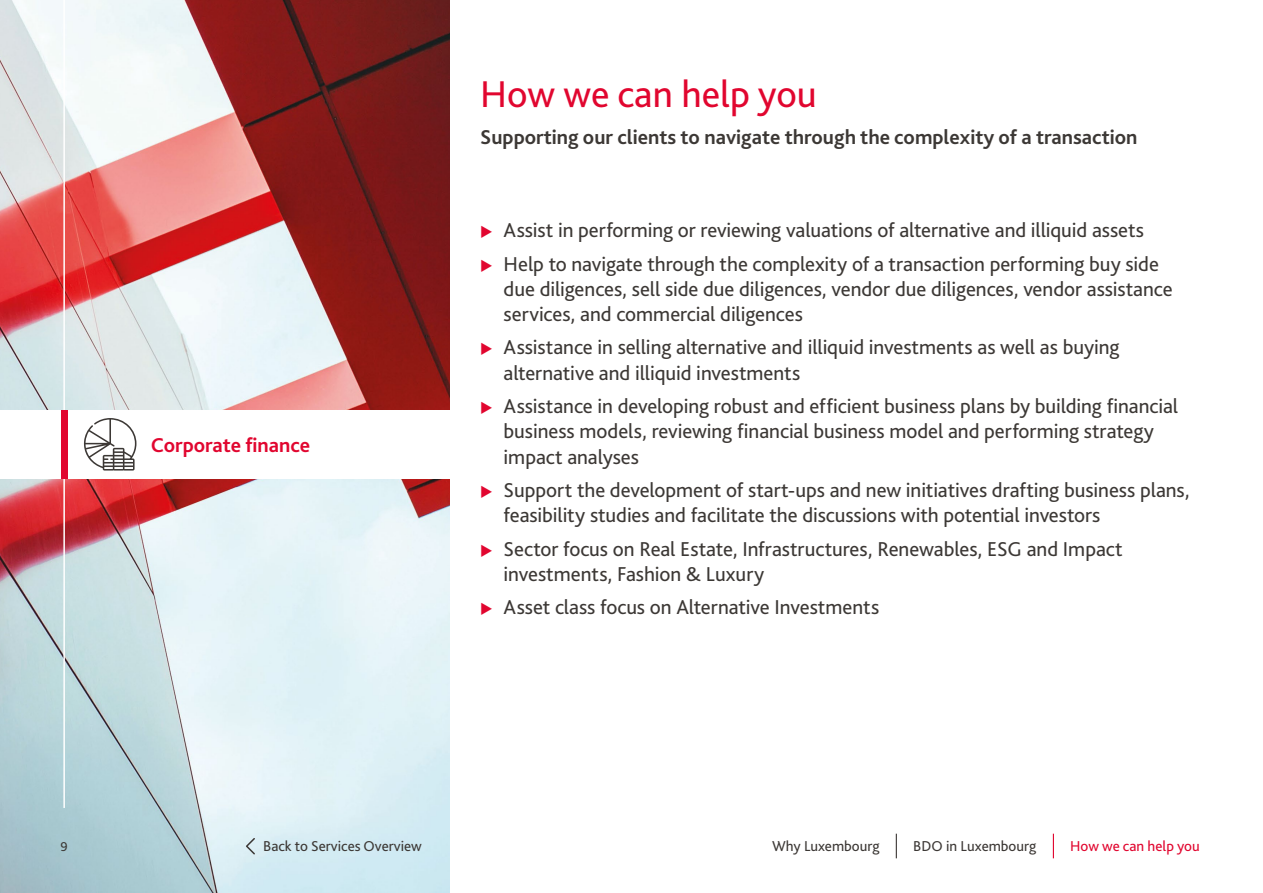
<style>
.page{position:relative;width:1263px;height:893px;background:#fff}
.page>*{position:absolute;margin:0;border:0;box-sizing:border-box;transform-origin:0 0}
.t1{font:39px "Bliss Pro";color:#e1062f}
.t2{font:21px/25.2px "Bliss Pro";letter-spacing:-.005em;color:#3c3835}
.t3{font:700 21px "Bliss Pro";color:#3c3835}
.t4{font:700 21px "Bliss Pro";color:#e1062f}
.t5{font:15px "Bliss Pro";color:#3c3835}
.t6{font:15px "Bliss Pro";color:#e1062f}
.t7{font:13.5px "Bliss Pro";color:#3c3835}
</style>
<div class="page">
<img style="left:0;top:0;width:449px;height:893px">
<hr style="left:63px;top:0;width:2px;height:808px;background:#fff">
<div style="left:0;top:410px;width:461px;height:69px;background:#fff"></div>
<div style="left:61px;top:410px;width:6px;height:69px;background:#e1062f"></div>
<svg style="left:84px;top:418px;width:52px;height:53px"></svg>
<svg style="left:246px;top:838px;width:9px;height:16px"></svg>
<svg style="left:1053px;top:834px;width:1px;height:24px"></svg>
<svg style="left:896px;top:834px;width:1px;height:24px"></svg>
<h1 class="t1" style="left:480px;top:69px;width:338px">How we can help you</h1>
<p class="t4" style="left:151px;top:432px;width:161px">Corporate finance</p>
<p class="t3" style="left:480px;top:124px;width:659px">Supporting our clients to navigate through the complexity of a transaction</p>
<p class="t2" style="left:504px;top:213px;width:657px;line-height:33.5px">Assist in performing or reviewing valuations of alternative and illiquid assets<br>Help to navigate through the complexity of a transaction performing buy side</p>
<p class="t2" style="left:504px;top:276px;width:671px">due diligences, sell side due diligences, vendor due diligences, vendor assistance services, and commercial diligences</p>
<p class="t2" style="left:504px;top:334px;width:618px">Assistance in selling alternative and illiquid investments as well as buying alternative and illiquid investments</p>
<p class="t2" style="left:504px;top:393px;width:676px">Assistance in developing robust and efficient business plans by building financial business models, reviewing financial business model and performing strategy impact analyses</p>
<p class="t2" style="left:504px;top:477px;width:688px">Support the development of start-ups and new initiatives drafting business plans, feasibility studies and facilitate the discussions with potential investors</p>
<p class="t2" style="left:504px;top:536px;width:620px">Sector focus on Real Estate, Infrastructures, Renewables, ESG and Impact investments, Fashion &amp; Luxury</p>
<p class="t2" style="left:504px;top:594px;width:377px">Asset class focus on Alternative Investments</p>
<p class="t7" style="left:61px;top:838px;width:9px">9</p>
<p class="t5" style="left:263px;top:836px;width:160px">Back to Services Overview</p>
<p class="t5" style="left:772px;top:836px;width:109px">Why Luxembourg</p>
<p class="t5" style="left:913px;top:836px;width:125px">BDO in Luxembourg</p>
<p class="t6" style="left:1070px;top:836px;width:131px">How we can help you</p>
</div>
